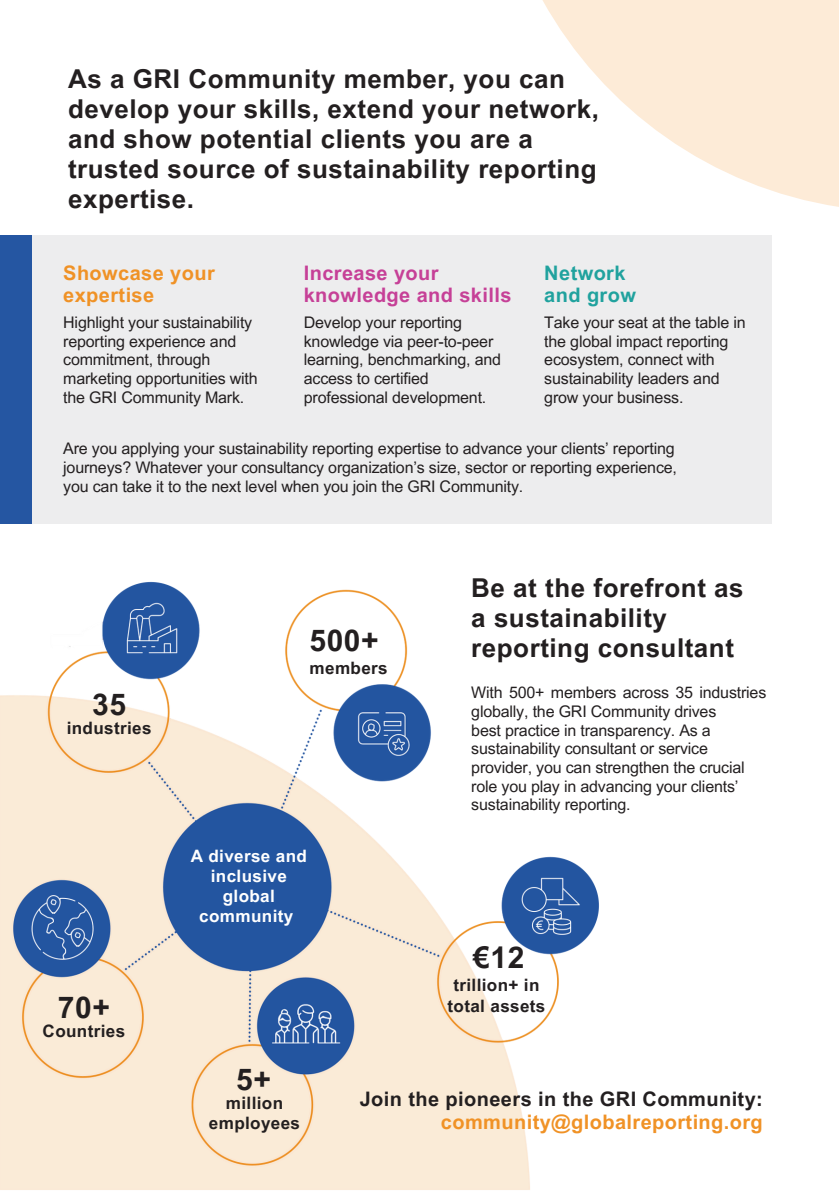
<style>
.page{position:relative;width:839px;height:1191px;background:#fff}
.page>*{position:absolute;margin:0;border:0;box-sizing:border-box;transform-origin:0 0}
.t1{font:700 30px "Arial MT Pro";letter-spacing:.02em;color:#231f20}
.t2{font:700 26px/30px "Arial MT Pro";letter-spacing:.02em;color:#231f20}
.t3{font:700 20px/22.4px "Arial MT Pro";letter-spacing:.02em;color:#231f20;text-align:right}
.t4{font:700 20px/22.4px "Arial MT Pro";letter-spacing:.02em;color:#c64097}
.t5{font:700 20px/22.4px "Arial MT Pro";letter-spacing:.02em;color:#f09226}
.t6{font:700 20px/22.4px "Arial MT Pro";letter-spacing:.02em;color:#20a29e}
.t7{font:700 17.2px/20px "Arial MT Pro";letter-spacing:.02em;color:#231f20;text-align:center}
.t8{font:700 17.2px/20px "Arial MT Pro";letter-spacing:.02em;color:#fff;text-align:center}
.t9{font:16px/18.6px "Arial MT Pro";letter-spacing:-.01em;color:#231f20}
.s1{color:#f09226}
</style>
<div class="page">
<div style="left:0;top:235px;width:771px;height:289px;background:#ededee"></div>
<div style="left:0;top:235px;width:31px;height:289px;background:#2556a2"></div>
<svg style="left:542px;top:0;width:296px;height:207px;fill:#fdebd7"></svg>
<img style="left:0;top:581px;width:599px;height:609px">
<h2 class="t2" style="left:68px;top:67px;width:532px">As a GRI Community member, you can develop your skills, extend your network, and show potential clients you are a trusted source of sustainability reporting expertise.</h2>
<h4 class="t5" style="left:63px;top:264px;width:153px">Showcase your expertise</h4>
<h2 class="t4" style="left:304px;top:264px;width:209px">Increase your knowledge and skills</h2>
<p class="t6" style="left:544px;top:264px;width:93px">Network and grow</p>
<p class="t9" style="left:63px;top:315px;width:196px">Highlight your sustainability reporting experience and commitment, through marketing opportunities with the GRI Community Mark.</p>
<h3 class="t9" style="left:304px;top:315px;width:199px">Develop your reporting knowledge via peer-to-peer learning, benchmarking, and access to certified professional development.</h3>
<h3 class="t9" style="left:63px;top:441px;width:615px">Are you applying your sustainability reporting expertise to advance your clients’ reporting journeys? Whatever your consultancy organization’s size, sector or reporting experience, you can take it to the next level when you join the GRI Community.</h3>
<p class="t9" style="left:544px;top:315px;width:203px">Take your seat at the table in the global impact reporting ecosystem, connect with sustainability leaders and grow your business.</p>
<p class="t1" style="left:92px;top:693px;width:35px">35</p>
<h4 class="t7" style="left:67px;top:720px;width:86px">industries</h4>
<p class="t1" style="left:58px;top:996px;width:54px">70+</p>
<h4 class="t7" style="left:43px;top:1023px;width:84px">Countries</h4>
<h4 class="t1" style="left:309px;top:629px;width:71px">500+</h4>
<h4 class="t7" style="left:309px;top:660px;width:80px">members</h4>
<h4 class="t8" style="left:191px;top:848px;width:118px">A diverse and inclusive global community</h4>
<h3 class="t2" style="left:471px;top:576px;width:274px">Be at the forefront as a sustainability reporting consultant</h3>
<p class="t9" style="left:471px;top:685px;width:296px">With 500+ members across 35 industries globally, the GRI Community drives</p>
<p class="t9" style="left:471px;top:723px;width:275px">best practice in transparency. As a sustainability consultant or service provider, you can strengthen the crucial role you play in advancing your clients’ sustainability reporting.</p>
<h1 class="t1" style="left:473px;top:947px;width:53px">€12</h1>
<h1 class="t7" style="left:447px;top:976px;width:99px;line-height:21.4px">trillion+ in total assets</h1>
<h4 class="t1" style="left:236px;top:1068px;width:36px">5+</h4>
<h1 class="t7" style="left:209px;top:1095px;width:93px">million employees</h1>
<p class="t3" style="left:360px;top:1091px;width:404px">Join the pioneers in the GRI Community: <span class="s1">community@globalreporting.org</span></p>
</div>
